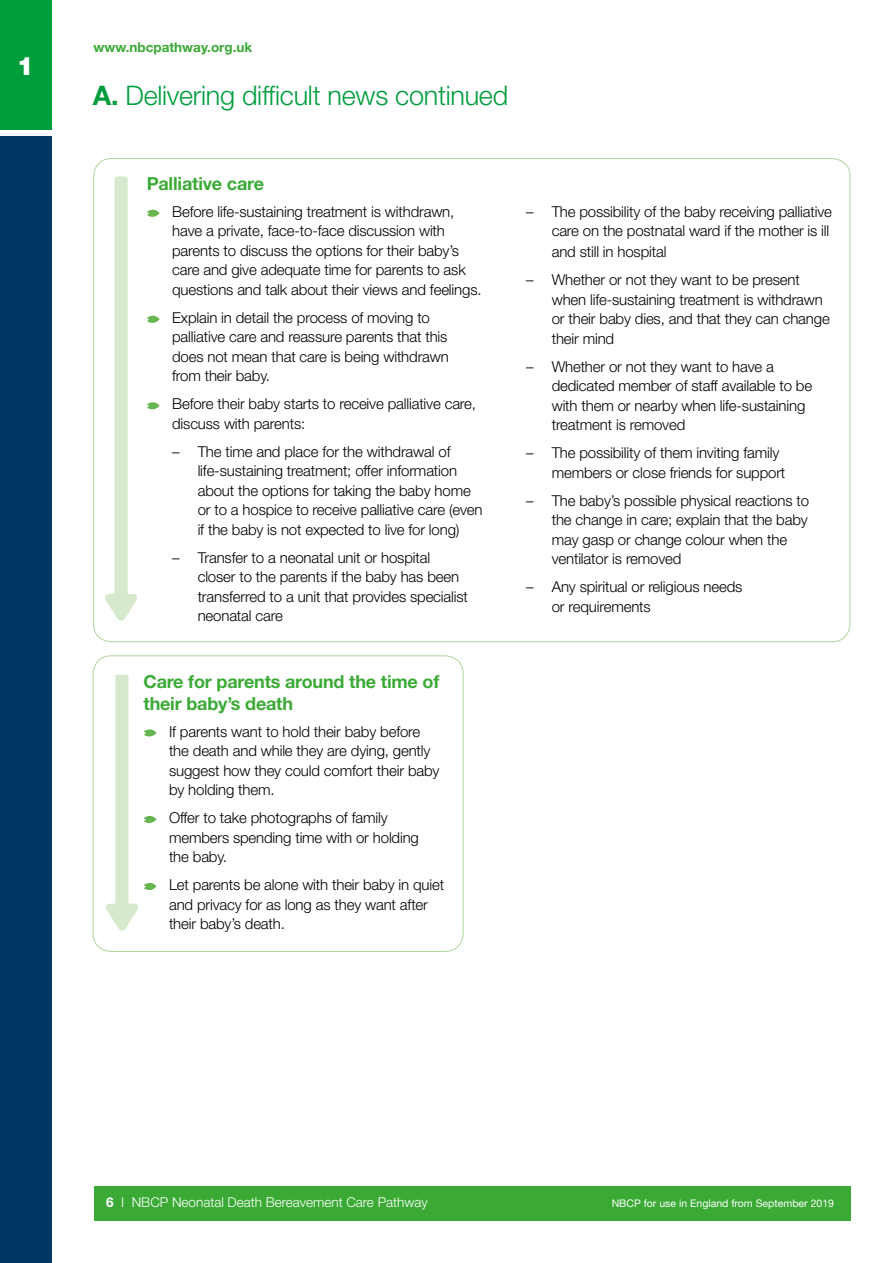
<style>
.page{position:relative;width:893px;height:1263px;background:#fff}
.page>*{position:absolute;margin:0;border:0;box-sizing:border-box;transform-origin:0 0}
.t1{font:300 27px "Helvetica Neue LT Std";letter-spacing:-.01em;color:#009d3d}
.t2{font:900 25.5px "Helvetica Neue LT Std";color:#fff}
.t3{font:700 18px/22.5px "Helvetica Neue LT Std";letter-spacing:-.01em;color:#3aaa35}
.t4{font:300 15px/19.5px "Helvetica Neue LT Std";letter-spacing:-.01em;color:#000}
.t5{font:300 13.5px "Helvetica Neue LT Std";color:#fff}
.t6{font:700 13.5px "Helvetica Neue LT Std";color:#3aaa35}
.t7{font:10.5px "Helvetica Neue LT Std";color:#fff}
.s1{font-weight:700}
</style>
<div class="page">
<div style="left:94px;top:1186px;width:756px;height:34px;background:#3aaa35"></div>
<div style="left:93px;top:655px;width:370px;height:297px;border:1px solid #b0d49b;border-radius:18px"></div>
<svg style="left:106px;top:675px;width:50px;height:256px"></svg>
<svg style="left:105px;top:176px;width:32px;height:445px"></svg>
<svg style="left:147px;top:209px;width:13px;height:8px"></svg>
<svg style="left:147px;top:315px;width:13px;height:8px"></svg>
<svg style="left:147px;top:402px;width:13px;height:8px"></svg>
<div style="left:0;top:136px;width:51px;height:1127px;background:#003764"></div>
<div style="left:0;top:0;width:51px;height:130px;background:#009d3d"></div>
<h2 class="t2" style="left:17px;top:51px;width:19px">1</h2>
<p class="t6" style="left:94px;top:39px;width:160px">www.nbcpathway.org.uk</p>
<h1 class="t1" style="left:93px;top:79px;width:417px"><span class="s1">A.</span> Delivering difficult news continued</h1>
<p class="t3" style="left:147px;top:172px;width:119px">Palliative care</p>
<p class="t4" style="left:172px;top:201px;width:311px">Before life-sustaining treatment is withdrawn, have a private, face-to-face discussion with parents to discuss the options for their baby’s care and give adequate time for parents to ask questions and talk about their views and feelings.</p>
<p class="t4" style="left:172px;top:307px;width:278px">Explain in detail the process of moving to palliative care and reassure parents that this does not mean that care is being withdrawn from their baby.</p>
<p class="t4" style="left:172px;top:394px;width:305px">Before their baby starts to receive palliative care, discuss with parents:</p>
<p class="t4" style="left:198px;top:441px;width:286px;text-indent:-26px">– The time and place for the withdrawal of life‑sustaining treatment; offer information about the options for taking the baby home or to a hospice to receive palliative care (even if the baby is not expected to live for long)</p>
<p class="t4" style="left:198px;top:547px;width:272px;text-indent:-26px">– Transfer to a neonatal unit or hospital closer to the parents if the baby has been transferred to a unit that provides specialist neonatal care</p>
<p class="t3" style="left:144px;top:669px;width:297px">Care for parents around the time of their baby’s death</p>
<p class="t4" style="left:169px;top:721px;width:272px">If parents want to hold their baby before the death and while they are dying, gently suggest how they could comfort their baby by holding them.</p>
<p class="t4" style="left:169px;top:808px;width:251px">Offer to take photographs of family members spending time with or holding the baby.</p>
<p class="t4" style="left:169px;top:875px;width:277px">Let parents be alone with their baby in quiet and privacy for as long as they want after their baby’s death.</p>
<p class="t4" style="left:526px;top:201px;width:307px;text-align:right">– The possibility of the baby receiving palliative care on the postnatal ward if the mother is ill</p>
<p class="t4" style="left:552px;top:242px;width:116px">and still in hospital</p>
<p class="t4" style="left:552px;top:270px;width:280px;text-indent:-26px">– Whether or not they want to be present when life-sustaining treatment is withdrawn or their baby dies, and that they can change their mind</p>
<p class="t4" style="left:552px;top:356px;width:262px;text-indent:-26px">– Whether or not they want to have a dedicated member of staff available to be with them or nearby when life-sustaining treatment is removed</p>
<p class="t4" style="left:552px;top:443px;width:235px;text-indent:-26px">– The possibility of them inviting family members or close friends for support</p>
<p class="t4" style="left:552px;top:490px;width:259px;text-indent:-26px">– The baby’s possible physical reactions to the change in care; explain that the baby may gasp or change colour when the ventilator is removed</p>
<p class="t4" style="left:552px;top:577px;width:192px;text-indent:-26px">– Any spiritual or religious needs or requirements</p>
<p class="t5" style="left:106px;top:1194px;width:323px"><span class="s1">6</span> I NBCP Neonatal Death Bereavement Care Pathway</p>
<p class="t7" style="left:612px;top:1197px;width:224px">NBCP for use in England from September 2019</p>
</div>
